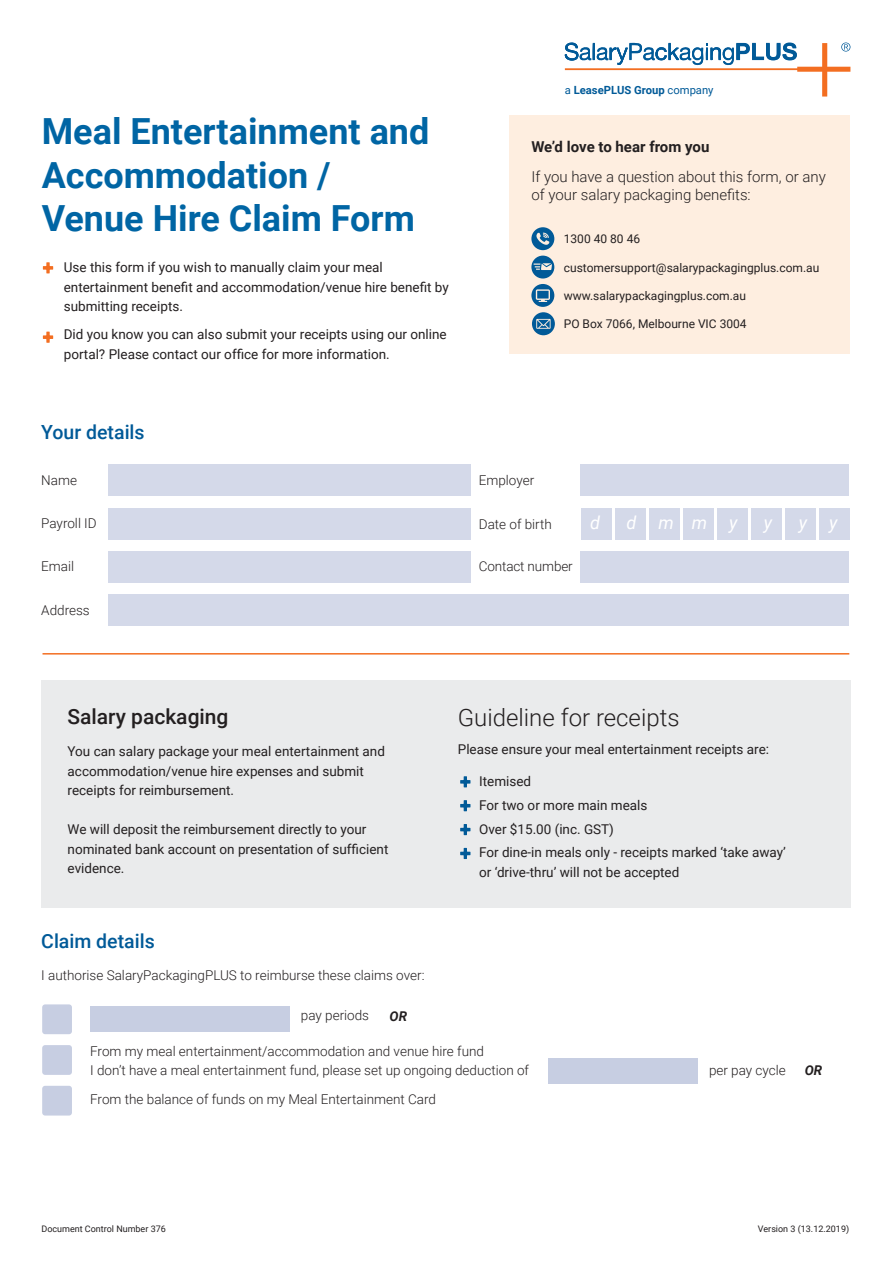
<style>
.page{position:relative;width:893px;height:1263px;background:#fff}
.page>*{position:absolute;margin:0;border:0;box-sizing:border-box;transform-origin:0 0}
.t1{font:700 36px "Roboto";color:#0065a4}
.t2{font:300 24px "Roboto";color:#231f20}
.t3{font:500 21px "Roboto";color:#231f20}
.t4{font:500 19.5px "Roboto";color:#015a98}
.t5{font:italic 18px "Roboto";color:#fff}
.t6{font:300 15px/18px "Roboto";color:#231f20}
.t7{font:700 15px "Roboto";color:#231f20}
.t8{font:13.5px/19.5px "Roboto";color:#231f20}
.t9{font:300 13.5px "Roboto";color:#231f20}
.t10{font:italic 700 13.5px "Roboto";color:#231f20}
.t11{font:12px "Roboto";color:#231f20}
.t12{font:700 11.25px "Roboto";color:#015a98}
.t13{font:9px "Roboto";color:#231f20}
.s1{font-weight:400}
</style>
<div class="page">
<svg style="left:564px;top:42px;width:286px;height:55px"></svg>
<svg style="left:43px;top:262px;width:10px;height:11px"></svg>
<svg style="left:43px;top:332px;width:10px;height:11px"></svg>
<div style="left:108px;top:464px;width:363px;height:32px;background:#d4d9e9"></div>
<div style="left:580px;top:464px;width:269px;height:32px;background:#d4d9e9"></div>
<div style="left:108px;top:551px;width:363px;height:32px;background:#d4d9e9"></div>
<div style="left:580px;top:551px;width:269px;height:32px;background:#d4d9e9"></div>
<div style="left:108px;top:508px;width:363px;height:31px;background:#d4d9e9"></div>
<div style="left:108px;top:594px;width:741px;height:32px;background:#d4d9e9"></div>
<div style="left:90px;top:1006px;width:200px;height:26px;background:#c7cee2"></div>
<div style="left:548px;top:1059px;width:149px;height:25px;background:#c7cee2"></div>
<div style="left:42px;top:1004px;width:30px;height:30px;background:#c7cee2;border-radius:3px"></div>
<div style="left:42px;top:1045px;width:30px;height:30px;background:#c7cee2;border-radius:3px"></div>
<div style="left:42px;top:1086px;width:30px;height:29px;background:#c7cee2;border-radius:3px"></div>
<hr style="left:43px;top:653px;width:806px;height:1px;background:#f36e21">
<div style="left:41px;top:680px;width:809px;height:227px;background:#eaebec"></div>
<svg style="left:460px;top:824px;width:10px;height:11px"></svg>
<svg style="left:460px;top:848px;width:10px;height:11px"></svg>
<svg style="left:460px;top:800px;width:10px;height:11px"></svg>
<svg style="left:460px;top:776px;width:10px;height:11px"></svg>
<div style="left:717px;top:508px;width:30px;height:31px;background:#d4d9e9"></div>
<div style="left:751px;top:508px;width:30px;height:31px;background:#d4d9e9"></div>
<div style="left:785px;top:508px;width:30px;height:31px;background:#d4d9e9"></div>
<div style="left:819px;top:508px;width:30px;height:31px;background:#d4d9e9"></div>
<div style="left:581px;top:508px;width:30px;height:31px;background:#d4d9e9"></div>
<div style="left:615px;top:508px;width:30px;height:31px;background:#d4d9e9"></div>
<div style="left:649px;top:508px;width:30px;height:31px;background:#d4d9e9"></div>
<div style="left:683px;top:508px;width:30px;height:31px;background:#d4d9e9"></div>
<div style="left:509px;top:116px;width:340px;height:238px;background:#feeee0"></div>
<svg style="left:531px;top:227px;width:23px;height:23px"></svg>
<svg style="left:531px;top:256px;width:24px;height:79px"></svg>
<p class="t1" style="left:42px;top:106px;width:389px">Meal Entertainment and</p>
<p class="t1" style="left:42px;top:149px;width:290px">Accommodation /</p>
<p class="t1" style="left:42px;top:193px;width:375px">Venue Hire Claim Form</p>
<p class="t8" style="left:64px;top:257px;width:386px">Use this form if you wish to manually claim your meal entertainment benefit and accommodation/venue hire benefit by submitting receipts.</p>
<p class="t8" style="left:64px;top:324px;width:384px">Did you know you can also submit your receipts using our online portal? Please contact our office for more information.</p>
<p class="t4" style="left:41px;top:418px;width:105px">Your details</p>
<p class="t12" style="left:565px;top:82px;width:150px"><span class="s1">a</span> LeasePLUS Group <span class="s1">company</span></p>
<p class="t7" style="left:531px;top:136px;width:179px">We’d love to hear from you</p>
<p class="t6" style="left:531px;top:167px;width:296px">If you have a question about this form, or any of your salary packaging benefits:</p>
<p class="t11" style="left:564px;top:230px;width:78px">1300 40 80 46</p>
<p class="t11" style="left:564px;top:259px;width:257px">customersupport@salarypackagingplus.com.au</p>
<p class="t11" style="left:564px;top:287px;width:184px">www.salarypackagingplus.com.au</p>
<p class="t11" style="left:564px;top:316px;width:184px">PO Box 7066, Melbourne VIC 3004</p>
<p class="t9" style="left:41px;top:471px;width:37px">Name</p>
<p class="t9" style="left:479px;top:470px;width:57px">Employer</p>
<p class="t9" style="left:41px;top:514px;width:57px">Payroll ID</p>
<p class="t9" style="left:479px;top:515px;width:75px">Date of birth</p>
<p class="t9" style="left:41px;top:557px;width:34px">Email</p>
<p class="t9" style="left:479px;top:557px;width:95px">Contact number</p>
<p class="t9" style="left:41px;top:601px;width:50px">Address</p>
<p class="t5" style="left:590px;top:510px;width:11px">d</p>
<p class="t5" style="left:627px;top:510px;width:112px">d m m y</p>
<p class="t5" style="left:764px;top:510px;width:10px">y</p>
<p class="t5" style="left:799px;top:510px;width:40px">y y</p>
<p class="t3" style="left:67px;top:702px;width:163px">Salary packaging</p>
<p class="t8" style="left:68px;top:741px;width:319px">You can salary package your meal entertainment and accommodation/venue hire expenses and submit receipts for reimbursement.</p>
<p class="t8" style="left:68px;top:819px;width:322px">We will deposit the reimbursement directly to your nominated bank account on presentation of sufficient evidence.</p>
<p class="t4" style="left:41px;top:927px;width:115px">Claim details</p>
<p class="t9" style="left:41px;top:966px;width:385px">I authorise SalaryPackagingPLUS to reimburse these claims over:</p>
<p class="t9" style="left:301px;top:1006px;width:70px">pay periods</p>
<p class="t10" style="left:390px;top:1007px;width:19px">OR</p>
<p class="t2" style="left:458px;top:701px;width:223px">Guideline for receipts</p>
<p class="t8" style="left:458px;top:739px;width:313px">Please ensure your meal entertainment receipts are:</p>
<p class="t8" style="left:479px;top:771px;width:54px">Itemised</p>
<p class="t8" style="left:479px;top:795px;width:170px">For two or more main meals</p>
<p class="t8" style="left:479px;top:819px;width:136px">Over $15.00 (inc. GST)</p>
<p class="t8" style="left:479px;top:842px;width:308px">For dine-in meals only - receipts marked ‘take away’ or ‘drive-thru’ will not be accepted</p>
<p class="t9" style="left:90px;top:1042px;width:395px">From my meal entertainment/accommodation and venue hire fund</p>
<p class="t9" style="left:90px;top:1061px;width:440px">I don’t have a meal entertainment fund, please set up ongoing deduction of</p>
<p class="t9" style="left:90px;top:1090px;width:347px">From the balance of funds on my Meal Entertainment Card</p>
<p class="t9" style="left:709px;top:1061px;width:78px">per pay cycle</p>
<p class="t10" style="left:805px;top:1061px;width:19px">OR</p>
<p class="t13" style="left:41px;top:1223px;width:126px">Document Control Number 376</p>
<p class="t13" style="left:758px;top:1223px;width:93px">Version 3 (13.12.2019)</p>
</div>
